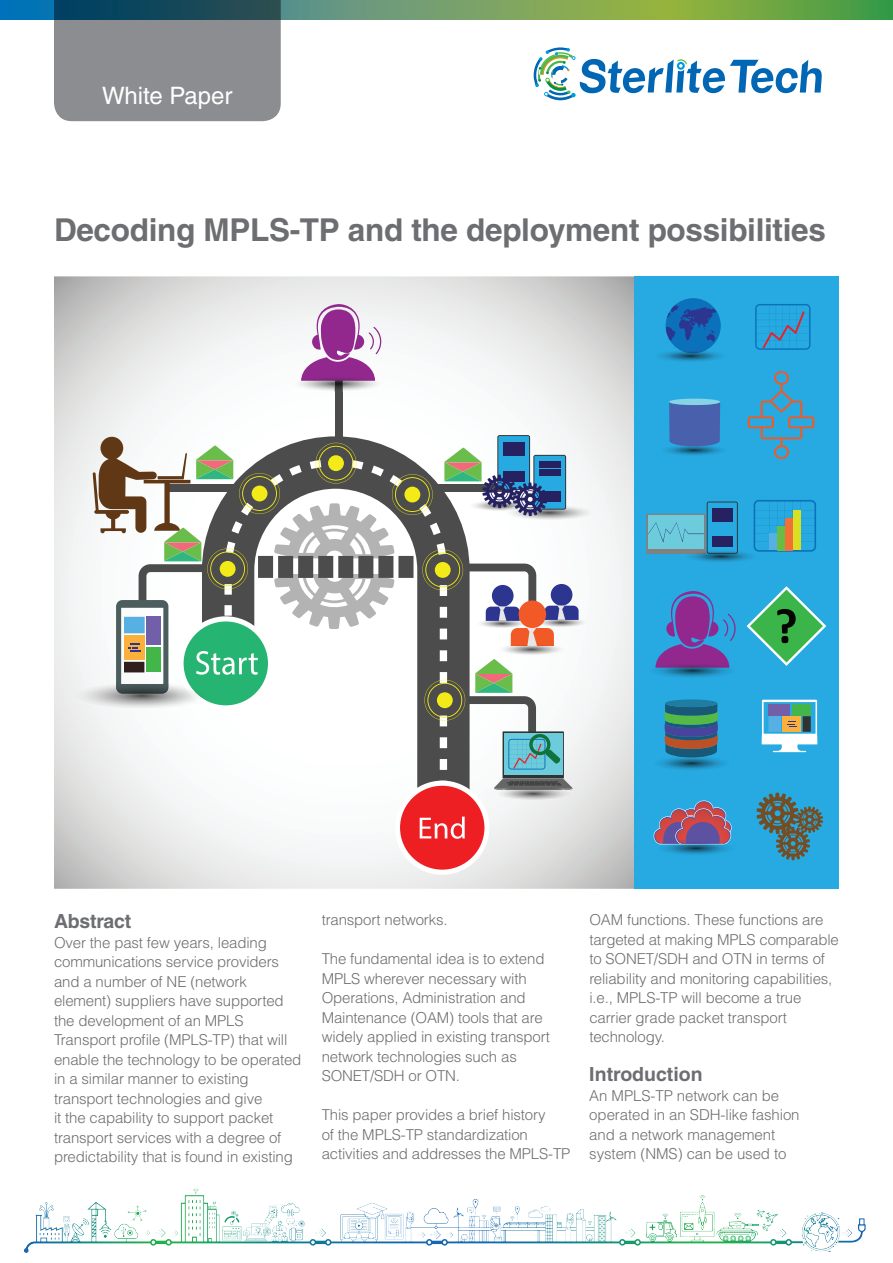
<style>
.page{position:relative;width:893px;height:1263px;background:#fff}
.page>*{position:absolute;margin:0;border:0;box-sizing:border-box;transform-origin:0 0}
.t1{font:700 31.5px "Helvetica LT Std";letter-spacing:-.01em;color:#6d6e71}
.t2{font:24px "Helvetica LT Std";color:#fff}
.t3{font:700 19.5px "Helvetica LT Std";color:#6d6e71}
.t4{font:300 15px/19.5px "Helvetica LT Std";letter-spacing:-.01em;color:#6d6e71}
</style>
<div class="page">
<img style="left:23px;top:1188px;width:843px;height:65px">
<svg style="left:54px;top:276px;width:581px;height:613px"></svg>
<div style="left:635px;top:276px;width:204px;height:613px;background:#26aae1"></div>
<svg style="left:664px;top:699px;width:54px;height:58px;background:#406d76"></svg>
<svg style="left:762px;top:700px;width:55px;height:52px"></svg>
<svg style="left:755px;top:304px;width:55px;height:46px"></svg>
<svg style="left:748px;top:371px;width:66px;height:88px"></svg>
<svg style="left:747px;top:586px;width:79px;height:80px"></svg>
<div style="left:646px;top:514px;width:60px;height:40px;background:#808180"></div>
<svg style="left:648px;top:500px;width:168px;height:62px"></svg>
<svg style="left:655px;top:591px;width:81px;height:86px"></svg>
<svg style="left:667px;top:399px;width:55px;height:56px;background:#4476b7"></svg>
<div style="left:666px;top:298px;width:55px;height:55px;background:#0a71ba;border-radius:50%"></div>
<svg style="left:666px;top:305px;width:51px;height:36px"></svg>
<svg style="left:661px;top:349px;width:59px;height:12px"></svg>
<svg style="left:756px;top:793px;width:67px;height:67px"></svg>
<div style="left:335px;top:380px;width:8px;height:64px;background:#4c4c4c"></div>
<img style="left:73px;top:683px;width:20px;height:26px">
<img style="left:579px;top:504px;width:15px;height:16px">
<svg style="left:497px;top:435px;width:33px;height:55px"></svg>
<svg style="left:498px;top:436px;width:31px;height:53px"></svg>
<img style="left:579px;top:619px;width:8px;height:8px">
<img style="left:291px;top:378px;width:93px;height:13px">
<svg style="left:301px;top:304px;width:81px;height:87px"></svg>
<svg style="left:93px;top:437px;width:486px;height:438px"></svg>
<svg style="left:654px;top:800px;width:78px;height:54px"></svg>
<img style="left:679px;top:840px;width:46px;height:3px">
<svg style="left:534px;top:47px;width:288px;height:53px"></svg>
<div style="left:54px;top:20px;width:227px;height:101px;background:#8b8d90"></div>
<svg style="left:1px;top:0;width:891px;height:20px;background:#54895f"></svg>
<h2 class="t2" style="left:102px;top:82px;width:132px">White Paper</h2>
<h1 class="t1" style="left:54px;top:211px;width:773px">Decoding MPLS-TP and the deployment possibilities</h1>
<h3 class="t3" style="left:54px;top:909px;width:79px">Abstract</h3>
<p class="t4" style="left:54px;top:932px;width:249px">Over the past few years, leading communications service providers and a number of NE (network element) suppliers have supported the development of an MPLS Transport profile (MPLS-TP) that will enable the technology to be operated in a similar manner to existing transport technologies and give<br>it the capability to support packet transport services with a degree of predictability that is found in existing</p>
<p class="t4" style="left:322px;top:910px;width:127px">transport networks.</p>
<p class="t4" style="left:322px;top:949px;width:230px">The fundamental idea is to extend<br>MPLS wherever necessary with<br>Operations, Administration and<br>Maintenance (OAM) tools that are widely applied in existing transport network technologies such as<br>SONET/SDH or OTN.</p>
<p class="t4" style="left:322px;top:1105px;width:250px">This paper provides a brief history<br>of the MPLS-TP standardization activities and addresses the MPLS-TP</p>
<p class="t4" style="left:589px;top:910px;width:251px">OAM functions. These functions are targeted at making MPLS comparable to SONET/SDH and OTN in terms of reliability and monitoring capabilities, i.e., MPLS-TP will become a true carrier grade packet transport technology.</p>
<h3 class="t3" style="left:589px;top:1062px;width:115px">Introduction</h3>
<p class="t4" style="left:589px;top:1085px;width:212px">An MPLS-TP network can be operated in an SDH-like fashion and a network management system (NMS) can be used to</p>
</div>
